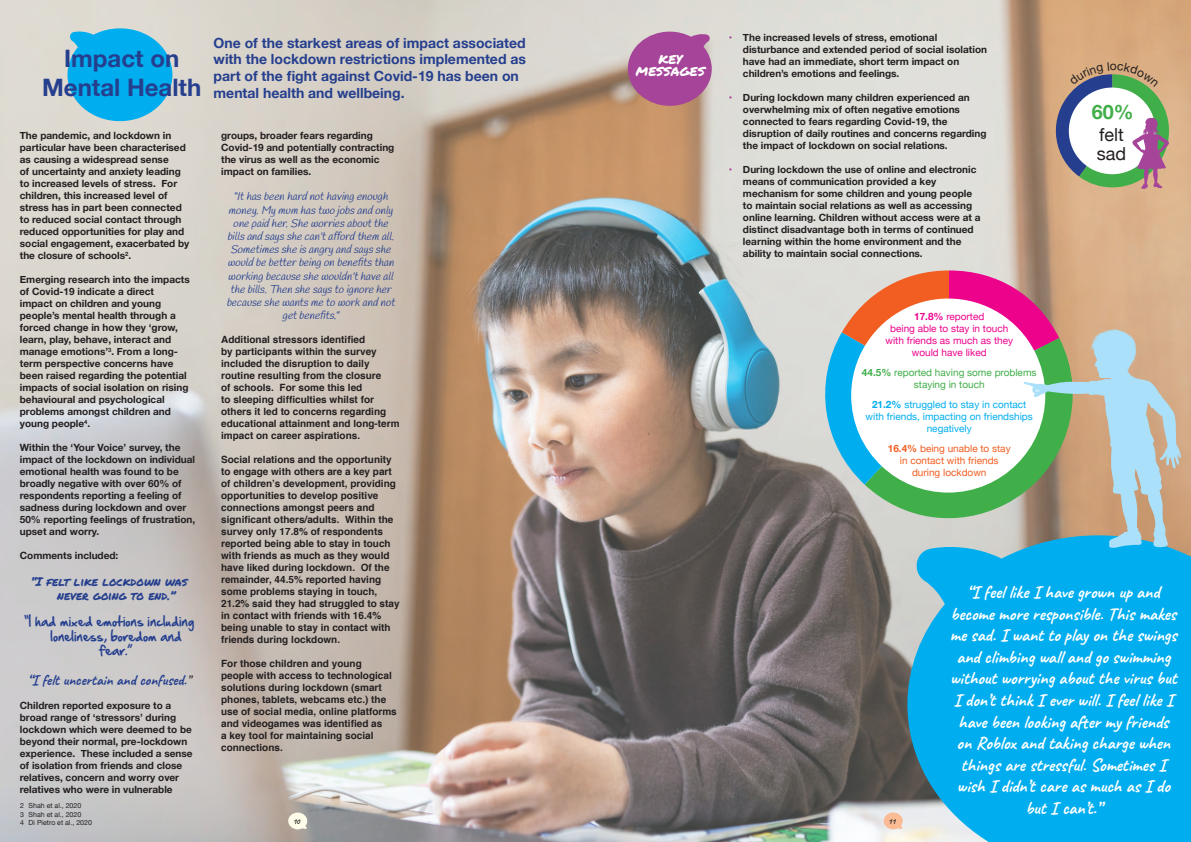
<style>
.page{position:relative;width:1191px;height:842px;background:#fff}
.page>*{position:absolute;margin:0;border:0;box-sizing:border-box;transform-origin:0 0}
.t1{font:700 24px "Helvetica Neue";color:#253f8e}
.t2{font:700 19.8px "Helvetica Neue";color:#40ae49}
.t3{font:700 18px/21.6px "Caveat";color:#fff;text-align:center}
.t4{font:18px "Helvetica Neue";color:#231f20}
.t5{font:700 15px "Caveat";color:#253f8e}
.t6{font:700 14px/16.8px "Helvetica Neue";color:#253f8e}
.t7{font:12.7px "Permanent Marker";color:#fff}
.t8{font:12px "Hand Of Sean";color:#253f8e}
.t9{font:12px/14.4px "Permanent Marker";color:#253f8e}
.t10{font:12px "Helvetica Neue";color:#231f20}
.t11{font:italic 11px/13.2px "Handlee";color:#253f8e;text-align:center}
.t12{font:700 10px/12px "Helvetica Neue";color:#231f20}
.t13{font:700 10px/12px "Helvetica";color:#231f20}
.t14{font:10px/12px "Helvetica Neue";color:#00aeef;text-align:center}
.t15{font:10px "Helvetica Neue";color:#ed028c}
.t16{font:10px "Helvetica Neue";color:#f25e21}
.t17{font:10px/12px "Helvetica Neue";color:#40ae49;text-align:center}
.t18{font:700 8px "Caveat";color:#231f20}
.t19{font:7px "Helvetica Neue";color:#231f20}
.s1{font-weight:400;font-size:14px;color:#231f20}
.s2{color:#a54499}
.s3{font-weight:700}
</style>
<div class="page">
<img style="left:0;top:0;width:1191px;height:842px">
<svg style="left:288px;top:812px;width:19px;height:17px"></svg>
<svg style="left:883px;top:812px;width:19px;height:17px"></svg>
<svg style="left:67px;top:28px;width:105px;height:93px;background:#2bb6e9"></svg>
<svg style="left:628px;top:32px;width:83px;height:74px;background:#ac599b"></svg>
<svg style="left:907px;top:535px;width:284px;height:307px;background:#0eafeb"></svg>
<svg style="left:813px;top:270px;width:368px;height:278px"></svg>
<svg style="left:1048px;top:62px;width:121px;height:127px"></svg>
<p class="t1" style="left:64px;top:40px;width:117px">Impact on</p>
<p class="t1" style="left:42px;top:68px;width:161px">Mental Health</p>
<p class="t12" style="left:20px;top:130px;width:171px">The pandemic, and lockdown in particular have been characterised as causing a widespread sense<br>of uncertainty and anxiety leading to increased levels of stress. For children, this increased level of stress has in part been connected to reduced social contact through reduced opportunities for play and social engagement, exacerbated by the closure of schools<sup>2</sup>.</p>
<p class="t12" style="left:20px;top:274px;width:171px">Emerging research into the impacts of Covid-19 indicate a direct<br>impact on children and young people’s mental health through a forced change in how they ‘grow, learn, play, behave, interact and manage emotions’<sup>3</sup>. From a long&shy;term perspective concerns have been raised regarding the potential impacts of social isolation on rising behavioural and psychological problems amongst children and young people<sup>4</sup>.</p>
<p class="t12" style="left:20px;top:442px;width:177px">Within the ‘Your Voice’ survey, the impact of the lockdown on individual emotional health was found to be broadly negative with over 60% of respondents reporting a feeling of sadness during lockdown and over<br>50% reporting feelings of frustration, upset and worry.</p>
<p class="t12" style="left:20px;top:550px;width:100px">Comments included:</p>
<p class="t9" style="left:57px;top:574px;width:131px;text-indent:-26px">“I felt like lockdown was never going to end.”</p>
<p class="t8" style="left:24px;top:611px;width:172px">“I had mixed emotions including</p>
<p class="t8" style="left:51px;top:625px;width:133px">loneliness, boredom and</p>
<p class="t8" style="left:100px;top:640px;width:35px">fear.”</p>
<p class="t5" style="left:28px;top:671px;width:164px">“I felt uncertain and confused.<span class="s1">”</span></p>
<p class="t12" style="left:20px;top:700px;width:174px">Children reported exposure to a broad range of ‘stressors’ during lockdown which were deemed to be beyond their normal, pre-lockdown experience. These included a sense of isolation from friends and close relatives, concern and worry over relatives who were in vulnerable</p>
<p class="t19" style="left:20px;top:801px;width:63px">2 Shah et al., 2020</p>
<p class="t19" style="left:20px;top:809px;width:63px">3 Shah et al., 2020</p>
<p class="t19" style="left:20px;top:817px;width:73px">4 Di Pietro et al., 2020</p>
<p class="t6" style="left:214px;top:35px;width:314px">One of the starkest areas of impact associated with the lockdown restrictions implemented as part of the fight against Covid-19 has been on mental health and wellbeing.</p>
<p class="t12" style="left:743px;top:32px;width:245px;text-indent:-14px"><span class="s2">•</span> The increased levels of stress, emotional disturbance and extended period of social isolation have had an immediate, short term impact on children’s emotions and feelings.</p>
<p class="t7" style="left:658px;top:50px;width:26px">KEY</p>
<p class="t7" style="left:636px;top:62px;width:71px">MESSAGES</p>
<p class="t10" style="left:1110px;top:57px;width:9px">o</p>
<p class="t12" style="left:743px;top:92px;width:245px;text-indent:-14px"><span class="s2">•</span> During lockdown many children experienced an overwhelming mix of often negative emotions connected to fears regarding Covid-19, the disruption of daily routines and concerns regarding the impact of lockdown on social relations.</p>
<p class="t12" style="left:743px;top:164px;width:239px;text-indent:-14px"><span class="s2">•</span> During lockdown the use of online and electronic means of communication provided a key mechanism for some children and young people to maintain social relations as well as accessing online learning. Children without access were at a distinct disadvantage both in terms of continued learning within the home environment and the ability to maintain social connections.</p>
<p class="t2" style="left:1091px;top:96px;width:43px">60%</p>
<p class="t4" style="left:1099px;top:121px;width:26px">felt</p>
<p class="t4" style="left:1097px;top:141px;width:31px">sad</p>
<p class="t12" style="left:221px;top:130px;width:175px">groups, broader fears regarding<br>Covid-19 and potentially contracting the virus as well as the economic impact on families.</p>
<p class="t11" style="left:226px;top:191px;width:173px">“Ithasbeenhardnothavingenough money.Mymum hastwojobsandonly onepaidher.Sheworriesaboutthe billsandsaysshecan’taffordthem all.<br>Sometimessheisangryandsaysshe wouldbebetterbeingonbenefitsthan workingbecauseshewouldn’thaveall thebills.Thenshesaystoignoreher becauseshewantsmetoworkandnot getbenefits.”</p>
<p class="t13" style="left:221px;top:334px;width:180px">Additional stressors identified<br>by participants within the survey included the disruption to daily routine resulting from the closure<br>of schools. For some this led<br>to sleeping difficulties whilst for others it led to concerns regarding educational attainment and long-term impact on career aspirations.</p>
<p class="t13" style="left:221px;top:454px;width:180px">Social relations and the opportunity to engage with others are a key part of children’s development, providing opportunities to develop positive connections amongst peers and significant others/adults. Within the survey only 17.8% of respondents reported being able to stay in touch with friends as much as they would have liked during lockdown. Of the remainder, 44.5% reported having some problems staying in touch, 21.2% said they had struggled to stay in contact with friends with 16.4% being unable to stay in contact with friends during lockdown.</p>
<p class="t13" style="left:221px;top:658px;width:177px">For those children and young<br>people with access to technological solutions during lockdown (smart phones, tablets, webcams etc.) the use of social media, online platforms and videogames was identified as<br>a key tool for maintaining social connections.</p>
<p class="t15" style="left:914px;top:310px;width:72px"><span class="s3">17.8%</span> reported</p>
<p class="t15" style="left:890px;top:322px;width:120px">being able to stay in touch</p>
<p class="t15" style="left:885px;top:334px;width:129px">with friends as much as they</p>
<p class="t15" style="left:911px;top:346px;width:76px">would have liked</p>
<p class="t17" style="left:862px;top:367px;width:176px"><span class="s3">44.5%</span> reported having some problems staying in touch</p>
<p class="t14" style="left:865px;top:399px;width:169px"><span class="s3">21.2%</span> struggled to stay in contact with friends, impacting on friendships negatively</p>
<p class="t16" style="left:887px;top:442px;width:124px"><span class="s3">16.4%</span> being unable to stay</p>
<p class="t16" style="left:900px;top:454px;width:100px">in contact with friends</p>
<p class="t16" style="left:912px;top:466px;width:76px">during lockdown</p>
<p class="t3" style="left:950px;top:581px;width:228px">“I feel like I have grown up and become more responsible. This makes me sad. I want to play on the swings and climbing wall and go swimming without worrying about the virus but<br>I don’t think I ever will. I feel like I have been looking after my friends on Roblox and taking charge when things are stressful. Sometimes I wish I didn’t care as much as I do but I can’t.”</p>
<p class="t18" style="left:293px;top:816px;width:9px">10</p>
<p class="t18" style="left:888px;top:816px;width:9px">11</p>
</div>
